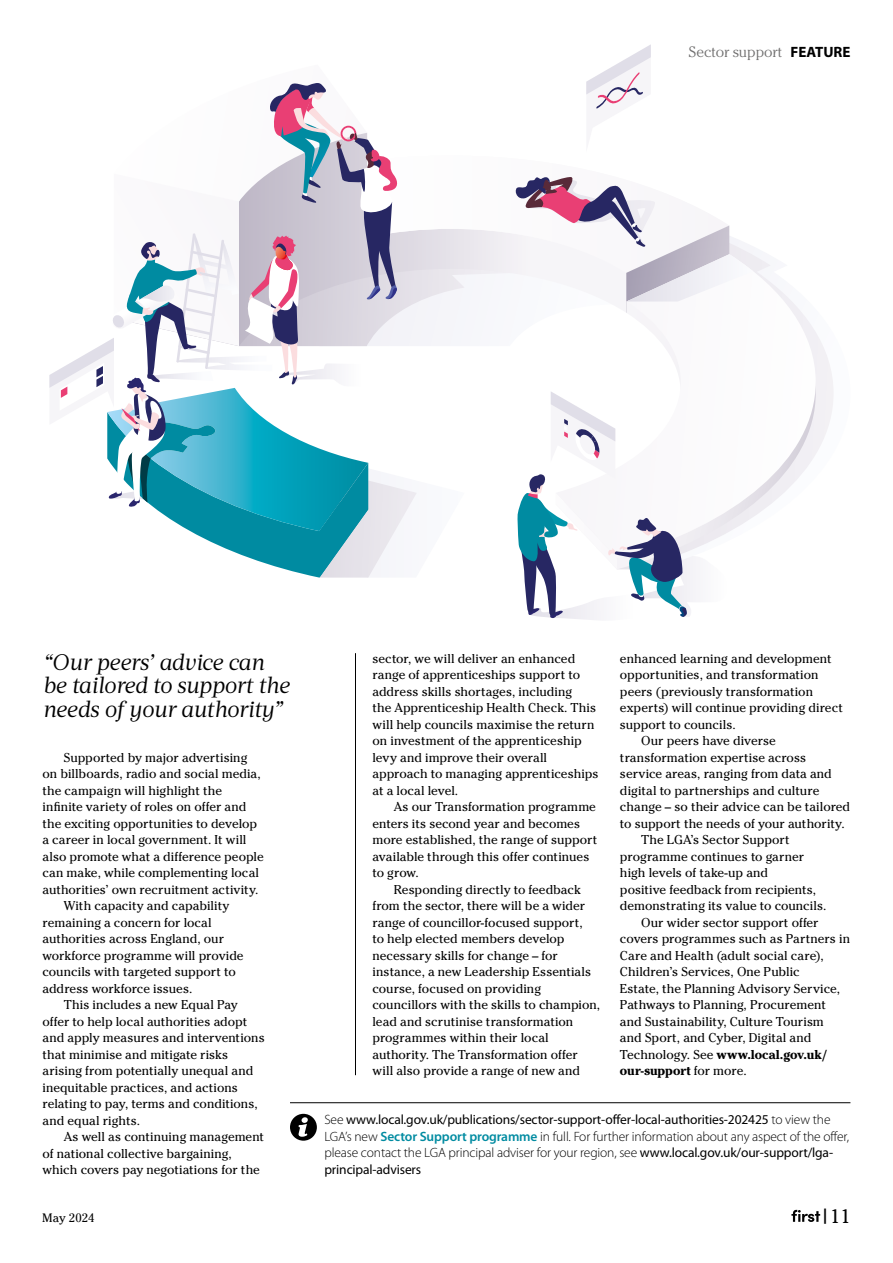
<style>
.page{position:relative;width:893px;height:1263px;background:#fff}
.page>*{position:absolute;margin:0;border:0;box-sizing:border-box;transform-origin:0 0}
.pullquote{font:italic 22.5px/23.2px "Acta";letter-spacing:-.01em;color:#000}
.t1{font:19.5px "Cheltenham Std";color:#000}
.t2{font:300 15px "Cheltenham Std";color:#706f6f}
.t3{font:700 15px "Myriad Pro";color:#000}
.t4{font:13.5px/16.5px "Myriad Pro";letter-spacing:-.01em;color:#000}
.Feature_body_copy{font:12.75px/16.5px "Cheltenham Std";color:#000}
.t5{font:12.15px "Cheltenham Std";letter-spacing:.005em;color:#000}
.s1{font-weight:700}
.s2{font-weight:300}
.s3{font-weight:600;color:#008ba1}
</style>
<div class="page">
<svg style="left:791px;top:1210px;width:29px;height:12px"></svg>
<hr style="left:290px;top:1102px;width:560px;height:1px;background:#000">
<div style="left:290px;top:1114px;width:27px;height:27px;background:#000;border-radius:50%"></div>
<svg style="left:298px;top:1117px;width:10px;height:20px"></svg>
<hr style="left:355px;top:653px;width:1px;height:422px;background:#000">
<svg style="left:816px;top:333px;width:17px;height:120px"></svg>
<svg style="left:753px;top:255px;width:63px;height:262px"></svg>
<svg style="left:49px;top:44px;width:704px;height:576px"></svg>
<p class="t2" style="left:689px;top:44px;width:95px">Sector support</p>
<p class="t3" style="left:791px;top:43px;width:61px">FEATURE</p>
<p class="pullquote" style="left:43px;top:651px;width:248px">“Our peers’ advice can be tailored to support the needs of your authority”</p>
<p class="Feature_body_copy" style="left:43px;top:749px;width:223px;text-indent:21px">Supported by major advertising on billboards, radio and social media, the campaign will highlight the infinite variety of roles on offer and the exciting opportunities to develop a career in local government. It will also promote what a difference people can make, while complementing local authorities’ own recruitment activity.</p>
<p class="Feature_body_copy" style="left:43px;top:897px;width:203px;text-indent:21px">With capacity and capability remaining a concern for local authorities across England, our workforce programme will provide councils with targeted support to address workforce issues.</p>
<p class="Feature_body_copy" style="left:43px;top:996px;width:224px;text-indent:21px">This includes a new Equal Pay offer to help local authorities adopt and apply measures and interventions that minimise and mitigate risks arising from potentially unequal and inequitable practices, and actions relating to pay, terms and conditions, and equal rights.</p>
<p class="Feature_body_copy" style="left:43px;top:1128px;width:223px;text-indent:21px">As well as continuing management of national collective bargaining, which covers pay negotiations for the</p>
<p class="Feature_body_copy" style="left:372px;top:650px;width:228px">sector, we will deliver an enhanced range of apprenticeships support to address skills shortages, including<br>the Apprenticeship Health Check. This will help councils maximise the return on investment of the apprenticeship levy and improve their overall approach to managing apprenticeships at a local level.</p>
<p class="Feature_body_copy" style="left:372px;top:798px;width:226px;text-indent:21px">As our Transformation programme enters its second year and becomes more established, the range of support available through this offer continues to grow.</p>
<p class="Feature_body_copy" style="left:372px;top:881px;width:229px;text-indent:21px">Responding directly to feedback from the sector, there will be a wider range of councillor-focused support,<br>to help elected members develop necessary skills for change – for instance, a new Leadership Essentials course, focused on providing councillors with the skills to champion, lead and scrutinise transformation programmes within their local authority. The Transformation offer will also provide a range of new and</p>
<p class="Feature_body_copy" style="left:620px;top:650px;width:225px">enhanced learning and development opportunities, and transformation peers (previously transformation experts) will continue providing direct support to councils.</p>
<p class="Feature_body_copy" style="left:620px;top:732px;width:232px;text-indent:21px">Our peers have diverse transformation expertise across service areas, ranging from data and digital to partnerships and culture change – so their advice can be tailored to support the needs of your authority.</p>
<p class="Feature_body_copy" style="left:620px;top:831px;width:208px;text-indent:21px">The LGA’s Sector Support programme continues to garner high levels of take-up and<br>positive feedback from recipients, demonstrating its value to councils.</p>
<p class="Feature_body_copy" style="left:620px;top:914px;width:232px;text-indent:21px">Our wider sector support offer covers programmes such as Partners in Care and Health (adult social care), Children’s Services, One Public<br>Estate, the Planning Advisory Service, Pathways to Planning, Procurement and Sustainability, Culture Tourism<br>and Sport, and Cyber, Digital and Technology. See <span class="s1">www.local.gov.uk/ our-support</span> for more.</p>
<p class="t4" style="left:324px;top:1111px;width:526px"><span class="s2">See</span> www.local.gov.uk/publications/sector-support-offer-local-authorities-202425 <span class="s2">to view the LGA’s new</span> <span class="s3">Sector Support programme</span> <span class="s2">in full. For further information about any aspect of the offer, please contact the LGA principal adviser for your region, see</span> www.local.gov.uk/our-support/lga&shy;principal-advisers</p>
<p class="t5" style="left:42px;top:1211px;width:54px">May 2024</p>
<p class="t1" style="left:823px;top:1205px;width:29px"><sup>|</sup>11</p>
</div>
